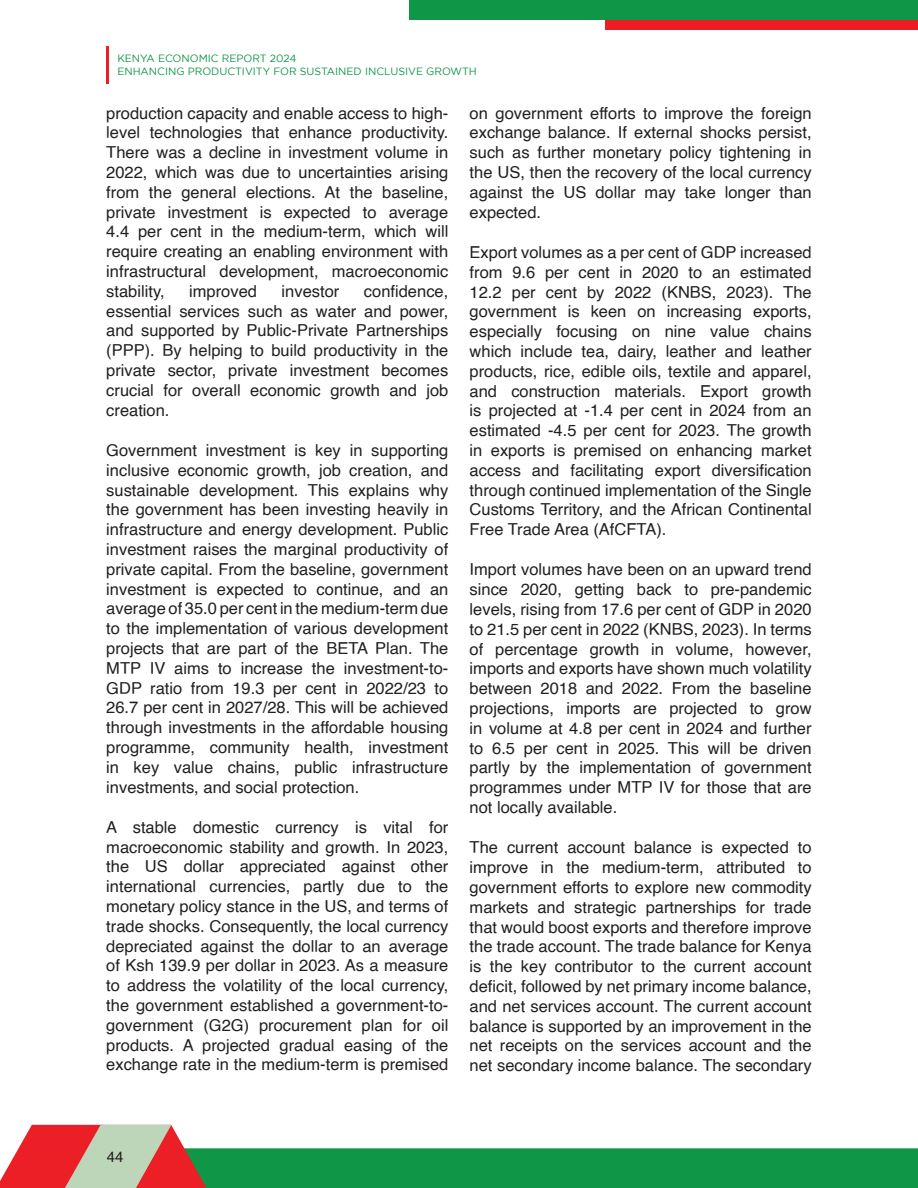
<style>
.page{position:relative;width:918px;height:1188px;background:#fff}
.page>*{position:absolute;margin:0;border:0;box-sizing:border-box;transform-origin:0 0}
.t1{font:16.5px/19.8px "Helvetica";color:#231f20;text-align:justify}
.t2{font:15px "Helvetica";color:#231f20}
.t3{font:10.5px/12.6px "Gotham";color:#109647}
</style>
<div class="page">
<div style="left:605px;top:11px;width:313px;height:19px;background:#ee1d23"></div>
<svg style="left:0;top:1125px;width:918px;height:63px"></svg>
<hr style="left:106px;top:46px;width:3px;height:38px;background:#ee1d23">
<div style="left:410px;top:0;width:508px;height:19px;background:#109647"></div>
<p class="t3" style="left:117px;top:52px;width:361px">KENYA ECONOMIC REPORT 2024<br>ENHANCING PRODUCTIVITY FOR SUSTAINED INCLUSIVE GROWTH</p>
<p class="t1" style="left:106px;top:103px;width:344px">production capacity and enable access to high&shy;level technologies that enhance productivity.<br>There was a decline in investment volume in 2022, which was due to uncertainties arising from the general elections. At the baseline, private investment is expected to average 4.4 per cent in the medium-term, which will require creating an enabling environment with infrastructural development, macroeconomic stability,</p>
<p class="t1" style="left:106px;top:282px;width:344px;text-indent:258px">confidence, essential services such as water and power, and supported by Public-Private Partnerships (PPP). By helping to build productivity in the private sector, private investment becomes crucial for overall economic growth and job creation.</p>
<p class="t1" style="left:106px;top:441px;width:344px">Government investment is key in supporting inclusive economic growth, job creation, and sustainable development. This explains why the government has been investing heavily in infrastructure and energy development. Public investment raises the marginal productivity of private capital. From the baseline, government investment is expected to continue, and an average of 35.0 per cent in the medium-term due to the implementation of various development projects that are part of the BETA Plan. The MTP IV aims to increase the investment-to-GDP ratio from 19.3 per cent in 2022/23 to 26.7 per cent in 2027/28. This will be achieved through investments in the affordable housing programme, community health, investment in key value chains, public infrastructure investments, and social protection.</p>
<p class="t1" style="left:106px;top:818px;width:344px">A stable domestic currency is vital for macroeconomic stability and growth. In 2023, the US dollar appreciated against other international currencies, partly due to the monetary policy stance in the US, and terms of trade shocks. Consequently, the local currency depreciated against the dollar to an average of Ksh 139.9 per dollar in 2023. As a measure to address the volatility of the local currency, the government established a government-to&shy;government (G2G) procurement plan for oil products. A projected gradual easing of the exchange rate in the medium-term is premised</p>
<p class="t1" style="left:189px;top:282px;width:69px">improved</p>
<p class="t1" style="left:282px;top:282px;width:59px">investor</p>
<p class="t1" style="left:470px;top:103px;width:344px">on government efforts to improve the foreign exchange balance. If external shocks persist, such as further monetary policy tightening in the US, then the recovery of the local currency against the US dollar may take longer than expected.</p>
<p class="t1" style="left:470px;top:243px;width:344px">Export volumes as a per cent of GDP increased from 9.6 per cent in 2020 to an estimated 12.2 per cent by 2022 (KNBS, 2023). The government is keen on increasing exports, especially focusing on nine value chains which include tea, dairy, leather and leather products, rice, edible oils, textile and apparel, and construction materials. Export growth is projected at -1.4 per cent in 2024 from an estimated -4.5 per cent for 2023. The growth in exports is premised on enhancing market access and facilitating export diversification through continued implementation of the Single Customs Territory, and the African Continental Free Trade Area (AfCFTA).</p>
<p class="t1" style="left:470px;top:560px;width:344px">Import volumes have been on an upward trend since 2020, getting back to pre-pandemic levels, rising from 17.6 per cent of GDP in 2020 to 21.5 per cent in 2022 (KNBS, 2023). In terms of percentage growth in volume, however, imports and exports have shown much volatility between 2018 and 2022. From the baseline projections, imports are projected to grow in volume at 4.8 per cent in 2024 and further to 6.5 per cent in 2025. This will be driven partly by the implementation of government programmes under MTP IV for those that are not locally available.</p>
<p class="t1" style="left:470px;top:838px;width:344px">The current account balance is expected to improve in the medium-term, attributed to government efforts to explore new commodity markets and strategic partnerships for trade that would boost exports and therefore improve the trade account. The trade balance for Kenya is the key contributor to the current account deficit, followed by net primary income balance, and net services account. The current account balance is supported by an improvement in the net receipts on the services account and the net secondary income balance. The secondary</p>
<p class="t2" style="left:107px;top:1145px;width:18px">44</p>
</div>
